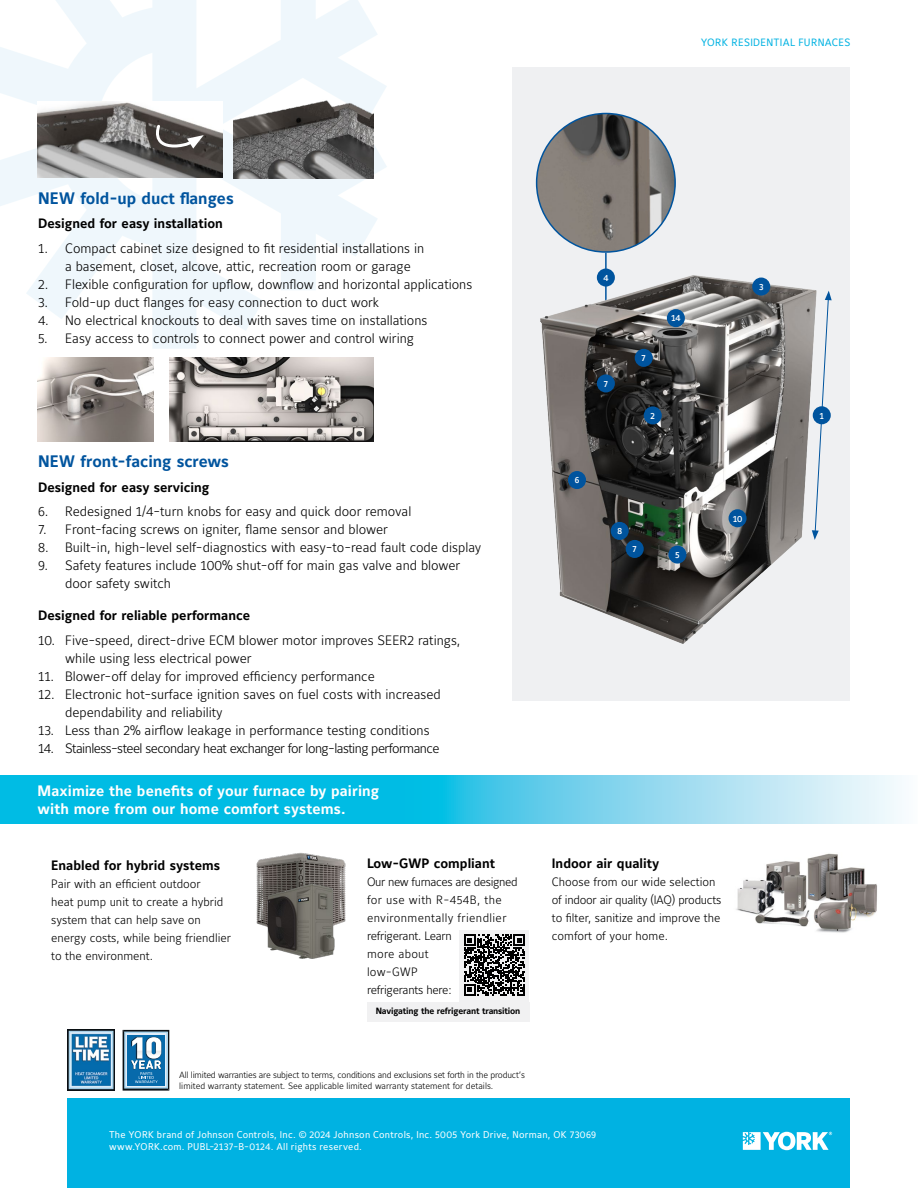
<style>
.page{position:relative;width:918px;height:1188px;background:#fff}
.page>*{position:absolute;margin:0;border:0;box-sizing:border-box;transform-origin:0 0}
.t1{font:700 16.5px "Maurea Jci Lf ML";color:#00549e}
.t2{font:700 15px/18px "Maurea Jci Lf ML";letter-spacing:.005em;color:#fff}
.t3{font:300 13.5px/18px "Maurea Jci Lf ML";color:#000}
.t4{font:700 13.5px "Maurea Jci Lf ML";color:#000}
.t5{font:300 13.5px "Maurea Jci Lf ML";letter-spacing:-.04em;color:#000}
.t6{font:300 12px/18px "Maurea Jci Lf ML";color:#000}
.t7{font:300 12px/18px "Maurea Jci Lf ML";letter-spacing:-.02em;color:#000}
.t8{font:10.5px "Maurea Jci Lf ML";letter-spacing:.03em;color:#00b2e2}
.t9{font:9.75px/12px "Maurea Jci Lf ML";letter-spacing:.025em;color:#fff}
.t10{font:300 9px/10.8px "Maurea Jci Lf ML";letter-spacing:-.02em;color:#000}
.t11{font:700 9px "Maurea Jci Lf ML";letter-spacing:-.02em;color:#000}
.t12{font:500 9px "Maurea Jci Lf ML";color:#fff}
</style>
<div class="page">
<div style="left:459px;top:930px;width:70px;height:92px;background:#f1f1f2"></div>
<div style="left:367px;top:1002px;width:162px;height:20px;background:#f1f1f2"></div>
<svg style="left:464px;top:934px;width:61px;height:62px"></svg>
<svg style="left:0;top:0;width:387px;height:349px"></svg>
<div style="left:68px;top:1099px;width:782px;height:89px;background:#00b2e2"></div>
<svg style="left:743px;top:1132px;width:89px;height:18px"></svg>
<img style="left:736px;top:853px;width:141px;height:80px">
<img style="left:256px;top:852px;width:90px;height:30px">
<svg style="left:0;top:775px;width:902px;height:49px;background:#4acbea"></svg>
<img style="left:38px;top:101px;width:184px;height:77px">
<img style="left:233px;top:95px;width:140px;height:83px">
<svg style="left:151px;top:123px;width:53px;height:26px"></svg>
<svg style="left:123px;top:1030px;width:46px;height:61px;background:#5f93b5"></svg>
<img style="left:68px;top:1030px;width:46px;height:60px">
<img style="left:38px;top:357px;width:116px;height:85px">
<img style="left:170px;top:357px;width:203px;height:85px">
<img style="left:256px;top:882px;width:90px;height:77px">
<div style="left:512px;top:68px;width:338px;height:633px;background:#eff0f2"></div>
<img style="left:537px;top:113px;width:138px;height:139px;border-radius:69px">
<hr style="left:605px;top:253px;width:2px;height:130px;background:#00549e">
<img style="left:540px;top:266px;width:289px;height:378px">
<div style="left:597px;top:269px;width:18px;height:18px;background:#00549e;border-radius:50%"></div>
<div style="left:667px;top:309px;width:18px;height:18px;background:#00549e;border-radius:50%"></div>
<div style="left:635px;top:349px;width:18px;height:18px;background:#00549e;border-radius:50%"></div>
<div style="left:597px;top:374px;width:18px;height:18px;background:#00549e;border-radius:50%"></div>
<div style="left:626px;top:540px;width:18px;height:18px;background:#00549e;border-radius:50%"></div>
<div style="left:668px;top:546px;width:18px;height:18px;background:#00549e;border-radius:50%"></div>
<div style="left:729px;top:509px;width:18px;height:18px;background:#00549e;border-radius:50%"></div>
<div style="left:611px;top:522px;width:18px;height:18px;background:#00549e;border-radius:50%"></div>
<div style="left:568px;top:471px;width:18px;height:18px;background:#00549e;border-radius:50%"></div>
<div style="left:644px;top:406px;width:18px;height:18px;background:#00549e;border-radius:50%"></div>
<div style="left:752px;top:278px;width:18px;height:18px;background:#00549e;border-radius:50%"></div>
<svg style="left:812px;top:291px;width:20px;height:249px"></svg>
<div style="left:813px;top:406px;width:18px;height:18px;background:#00549e;border-radius:50%"></div>
<p class="t8" style="left:701px;top:36px;width:151px">YORK RESIDENTIAL FURNACES</p>
<p class="t1" style="left:38px;top:188px;width:197px">NEW fold-up duct flanges</p>
<p class="t4" style="left:38px;top:216px;width:186px">Designed for easy installation</p>
<p class="t3" style="left:65px;top:239px;width:361px;text-indent:-27px">1. Compact cabinet size designed to fit residential installations in a basement, closet, alcove, attic, recreation room or garage</p>
<p class="t3" style="left:38px;top:275px;width:436px">2. Flexible configuration for upflow, downflow and horizontal applications</p>
<p class="t3" style="left:38px;top:293px;width:343px">3. Fold-up duct flanges for easy connection to duct work</p>
<p class="t3" style="left:38px;top:311px;width:391px">4. No electrical knockouts to deal with saves time on installations</p>
<p class="t3" style="left:38px;top:329px;width:377px">5. Easy access to controls to connect power and control wiring</p>
<p class="t1" style="left:38px;top:451px;width:192px">NEW front-facing screws</p>
<p class="t4" style="left:38px;top:479px;width:173px">Designed for easy servicing</p>
<p class="t3" style="left:38px;top:502px;width:375px">6. Redesigned 1/4-turn knobs for easy and quick door removal</p>
<p class="t3" style="left:38px;top:520px;width:351px">7. Front-facing screws on igniter, flame sensor and blower</p>
<p class="t3" style="left:38px;top:538px;width:445px">8. Built-in, high-level self-diagnostics with easy-to-read fault code display</p>
<p class="t3" style="left:65px;top:556px;width:397px;text-indent:-27px">9. Safety features include 100% shut-off for main gas valve and blower door safety switch</p>
<p class="t4" style="left:38px;top:607px;width:214px">Designed for reliable performance</p>
<p class="t3" style="left:65px;top:631px;width:397px;text-indent:-27px">10. Five-speed, direct-drive ECM blower motor improves SEER2 ratings, while using less electrical power</p>
<p class="t3" style="left:38px;top:667px;width:338px">11. Blower-off delay for improved efficiency performance</p>
<p class="t3" style="left:65px;top:685px;width:377px;text-indent:-27px">12. Electronic hot-surface ignition saves on fuel costs with increased dependability and reliability</p>
<p class="t3" style="left:38px;top:721px;width:393px">13. Less than 2% airflow leakage in performance testing conditions</p>
<p class="t5" style="left:38px;top:740px;width:403px">14. Stainless-steel secondary heat exchanger for long-lasting performance</p>
<p class="t2" style="left:38px;top:782px;width:343px">Maximize the benefits of your furnace by pairing with more from our home comfort systems.</p>
<p class="t4" style="left:51px;top:857px;width:170px">Enabled for hybrid systems</p>
<p class="t6" style="left:51px;top:874px;width:181px">Pair with an efficient outdoor<br>heat pump unit to create a hybrid system that can help save on energy costs, while being friendlier to the environment.</p>
<p class="t4" style="left:367px;top:855px;width:130px">Low-GWP compliant</p>
<p class="t7" style="left:367px;top:873px;width:152px">Our new furnaces are designed for use with R-454B, the environmentally friendlier refrigerant. Learn<br>more about<br>low-GWP<br>refrigerants here:</p>
<p class="t11" style="left:376px;top:1006px;width:146px">Navigating the refrigerant transition</p>
<p class="t10" style="left:179px;top:1070px;width:347px">All limited warranties are subject to terms, conditions and exclusions set forth in the product’s limited warranty statement. See applicable limited warranty statement for details.</p>
<p class="t12" style="left:575px;top:475px;width:6px">6</p>
<p class="t12" style="left:603px;top:272px;width:7px">4</p>
<p class="t12" style="left:604px;top:378px;width:6px">7</p>
<p class="t12" style="left:642px;top:353px;width:6px">7</p>
<p class="t12" style="left:671px;top:313px;width:11px">14</p>
<p class="t12" style="left:651px;top:410px;width:6px">2</p>
<p class="t12" style="left:617px;top:526px;width:6px">8</p>
<p class="t12" style="left:633px;top:544px;width:6px">7</p>
<p class="t12" style="left:675px;top:549px;width:6px">5</p>
<p class="t12" style="left:759px;top:281px;width:6px">3</p>
<p class="t12" style="left:733px;top:513px;width:11px">10</p>
<p class="t4" style="left:552px;top:855px;width:109px">Indoor air quality</p>
<p class="t6" style="left:552px;top:873px;width:171px">Choose from our wide selection of indoor air quality (IAQ) products to filter, sanitize and improve the comfort of your home.</p>
<p class="t12" style="left:820px;top:410px;width:6px">1</p>
<p class="t9" style="left:109px;top:1129px;width:488px">The YORK brand of Johnson Controls, Inc. © 2024 Johnson Controls, Inc. 5005 York Drive, Norman, OK 73069 www.YORK.com. PUBL-2137-B-0124. All rights reserved.</p>
</div>
